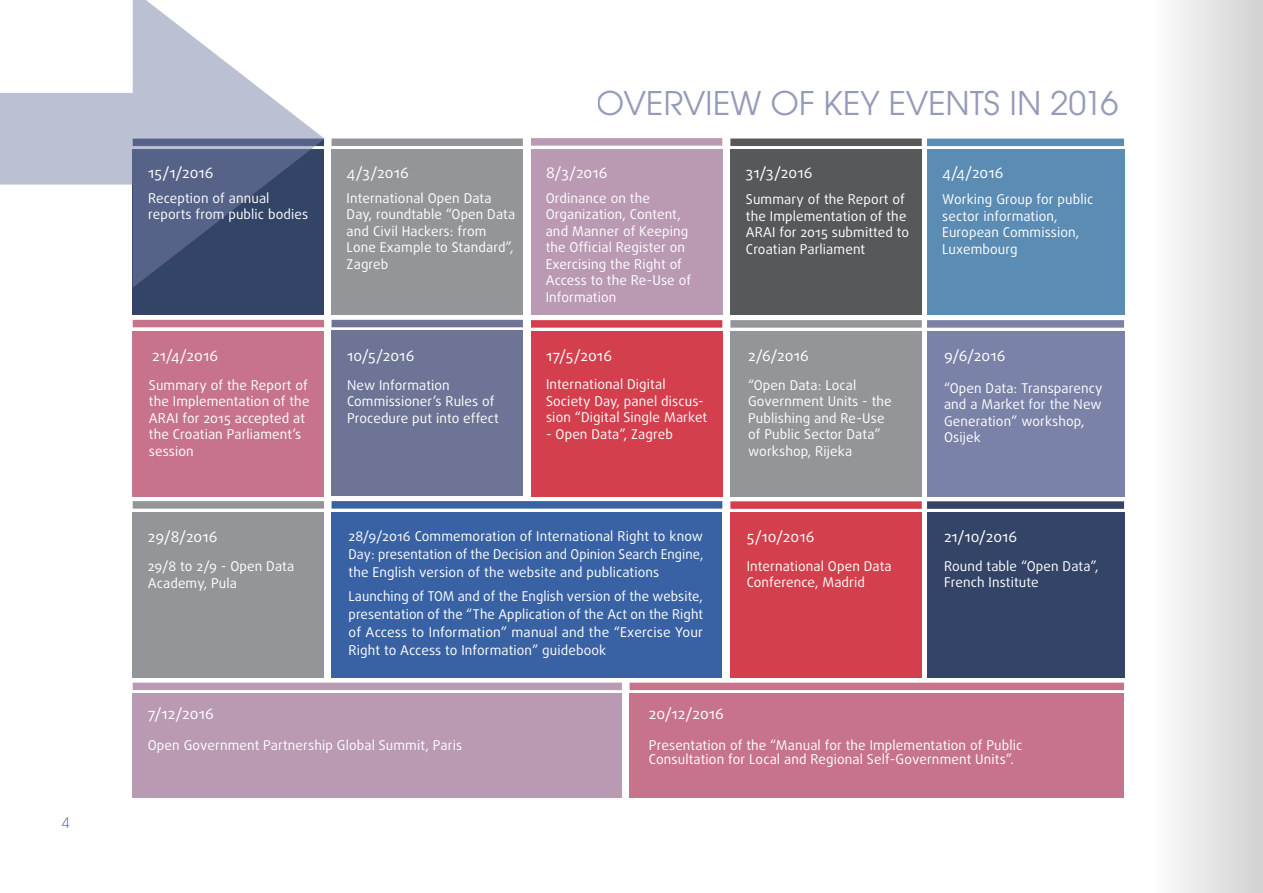
<style>
.page{position:relative;width:1263px;height:893px;background:#fff}
.page>*{position:absolute;margin:0;border:0;box-sizing:border-box;transform-origin:0 0}
.t1{font:36px "Avant Gar Got Itc TEE";color:#7a82a8}
.t2{font:15px "Daxline Pro";letter-spacing:.01em;color:#fff}
.t3{font:15px "Avant Garde IT Cby BT";color:#7a82a8}
.t4{font:13.5px/16.5px "Daxline Pro";letter-spacing:.01em;color:#fff}
</style>
<div class="page">
<div style="left:133px;top:149px;width:191px;height:166px;background:#334467"></div>
<div style="left:332px;top:330px;width:191px;height:166px;background:#6d7495"></div>
<div style="left:730px;top:149px;width:192px;height:166px;background:#57585a"></div>
<div style="left:927px;top:331px;width:197px;height:166px;background:#7a82a8"></div>
<div style="left:927px;top:512px;width:197px;height:166px;background:#334467"></div>
<div style="left:332px;top:320px;width:191px;height:7px;background:#6d7495"></div>
<div style="left:730px;top:331px;width:192px;height:165px;background:#939598"></div>
<div style="left:730px;top:139px;width:192px;height:7px;background:#57585a"></div>
<div style="left:332px;top:149px;width:191px;height:165px;background:#939598"></div>
<div style="left:531px;top:331px;width:191px;height:165px;background:#d33f4c"></div>
<div style="left:730px;top:320px;width:192px;height:8px;background:#939598"></div>
<div style="left:332px;top:512px;width:390px;height:165px;background:#3962a4"></div>
<div style="left:531px;top:149px;width:191px;height:165px;background:#ba99b3"></div>
<div style="left:927px;top:320px;width:197px;height:8px;background:#7a82a8"></div>
<div style="left:927px;top:501px;width:197px;height:8px;background:#334467"></div>
<div style="left:332px;top:501px;width:390px;height:8px;background:#3962a4"></div>
<div style="left:730px;top:512px;width:192px;height:166px;background:#d33f4c"></div>
<div style="left:133px;top:512px;width:191px;height:165px;background:#939598"></div>
<div style="left:531px;top:320px;width:191px;height:8px;background:#d33f4c"></div>
<div style="left:332px;top:138px;width:191px;height:8px;background:#939598"></div>
<div style="left:927px;top:149px;width:197px;height:166px;background:#5b8cb4"></div>
<div style="left:531px;top:138px;width:191px;height:8px;background:#ba99b3"></div>
<div style="left:133px;top:332px;width:191px;height:165px;background:#c7738b"></div>
<div style="left:730px;top:501px;width:192px;height:8px;background:#d33f4c"></div>
<div style="left:133px;top:501px;width:191px;height:8px;background:#939598"></div>
<div style="left:133px;top:683px;width:489px;height:7px;background:#ba99b3"></div>
<div style="left:629px;top:683px;width:495px;height:7px;background:#c7738b"></div>
<div style="left:133px;top:320px;width:191px;height:7px;background:#c7738b"></div>
<div style="left:630px;top:693px;width:494px;height:105px;background:#c7738b"></div>
<div style="left:133px;top:693px;width:489px;height:105px;background:#ba99b3"></div>
<div style="left:927px;top:139px;width:197px;height:7px;background:#5b8cb4"></div>
<svg style="left:0;top:0;width:325px;height:288px"></svg>
<div style="left:1154px;top:0;width:109px;height:893px;background:linear-gradient(to right,#fdfdfd,#d1d1d1)"></div>
<p class="t3" style="left:62px;top:814px;width:10px">4</p>
<h1 class="t1" style="left:597px;top:82px;width:523px">OVERVIEW OF KEY EVENTS IN 2016</h1>
<p class="t2" style="left:148px;top:162px;width:67px">15/1/2016</p>
<p class="t2" style="left:347px;top:162px;width:64px">4/3/2016</p>
<p class="t2" style="left:546px;top:162px;width:63px">8/3/2016</p>
<p class="t2" style="left:746px;top:162px;width:68px">31/3/2016</p>
<p class="t2" style="left:942px;top:162px;width:63px">4/4/2016</p>
<p class="t4" style="left:148px;top:190px;width:162px">Reception of annual reports from public bodies</p>
<p class="t4" style="left:347px;top:190px;width:170px">International Open Data<br>Day, roundtable “Open Data and Civil Hackers: from<br>Lone Example to Standard”,<br>Zagreb</p>
<p class="t4" style="left:546px;top:190px;width:147px">Ordinance on the<br>Organization, Content, and Manner of Keeping the Official Register on<br>Exercising the Right of<br>Access to the Re-Use of<br>Information</p>
<p class="t4" style="left:746px;top:191px;width:165px">Summary of the Report of the Implementation of the<br>ARAI for 2015 submitted to<br>Croatian Parliament</p>
<p class="t4" style="left:942px;top:191px;width:153px">Working Group for public sector information,<br>European Commission,<br>Luxembourg</p>
<p class="t2" style="left:152px;top:345px;width:68px">21/4/2016</p>
<p class="t2" style="left:347px;top:345px;width:69px">10/5/2016</p>
<p class="t2" style="left:546px;top:345px;width:68px">17/5/2016</p>
<p class="t2" style="left:748px;top:345px;width:62px">2/6/2016</p>
<p class="t2" style="left:944px;top:345px;width:63px">9/6/2016</p>
<p class="t4" style="left:149px;top:377px;width:162px">Summary of the Report of the Implementation of the<br>ARAI for 2015 accepted at the Croatian Parliament’s session</p>
<p class="t4" style="left:347px;top:377px;width:153px">New Information<br>Commissioner’s Rules of<br>Procedure put into effect</p>
<p class="t4" style="left:546px;top:376px;width:163px">International Digital<br>Society Day, panel discus&shy;sion “Digital Single Market</p>
<p class="t4" style="left:546px;top:426px;width:128px">- Open Data”, Zagreb</p>
<p class="t4" style="left:748px;top:377px;width:145px">“Open Data: Local<br>Government Units - the<br>Publishing and Re-Use of Public Sector Data” workshop, Rijeka</p>
<p class="t4" style="left:944px;top:380px;width:160px">“Open Data: Transparency and a Market for the New<br>Generation” workshop,<br>Osijek</p>
<p class="t2" style="left:148px;top:527px;width:71px">29/8/2016</p>
<p class="t2" style="left:944px;top:527px;width:75px">21/10/2016</p>
<p class="t2" style="left:747px;top:527px;width:69px">5/10/2016</p>
<p class="t4" style="left:348px;top:527px;width:356px;line-height:18px;text-align:justify">28/9/2016 Commemoration of International Right to know Day: presentation of the Decision and Opinion Search Engine, the English version of the website and publications</p>
<p class="t4" style="left:348px;top:587px;width:356px;line-height:18px;text-align:justify">Launching of TOM and of the English version of the website, presentation of the “The Application of the Act on the Right of Access to Information” manual and the “Exercise Your Right to Access to Information” guidebook</p>
<p class="t4" style="left:944px;top:558px;width:156px">Round table “Open Data”,<br>French Institute</p>
<p class="t4" style="left:148px;top:558px;width:148px">29/8 to 2/9 - Open Data<br>Academy, Pula</p>
<p class="t4" style="left:747px;top:558px;width:146px">International Open Data<br>Conference, Madrid</p>
<p class="t2" style="left:148px;top:704px;width:68px">7/12/2016</p>
<p class="t4" style="left:148px;top:737px;width:316px">Open Government Partnership Global Summit, Paris</p>
<p class="t2" style="left:649px;top:704px;width:77px">20/12/2016</p>
<p class="t4" style="left:649px;top:739px;width:375px;line-height:13.5px">Presentation of the “Manual for the Implementation of Public<br>Consultation for Local and Regional Self-Government Units”.</p>
</div>
